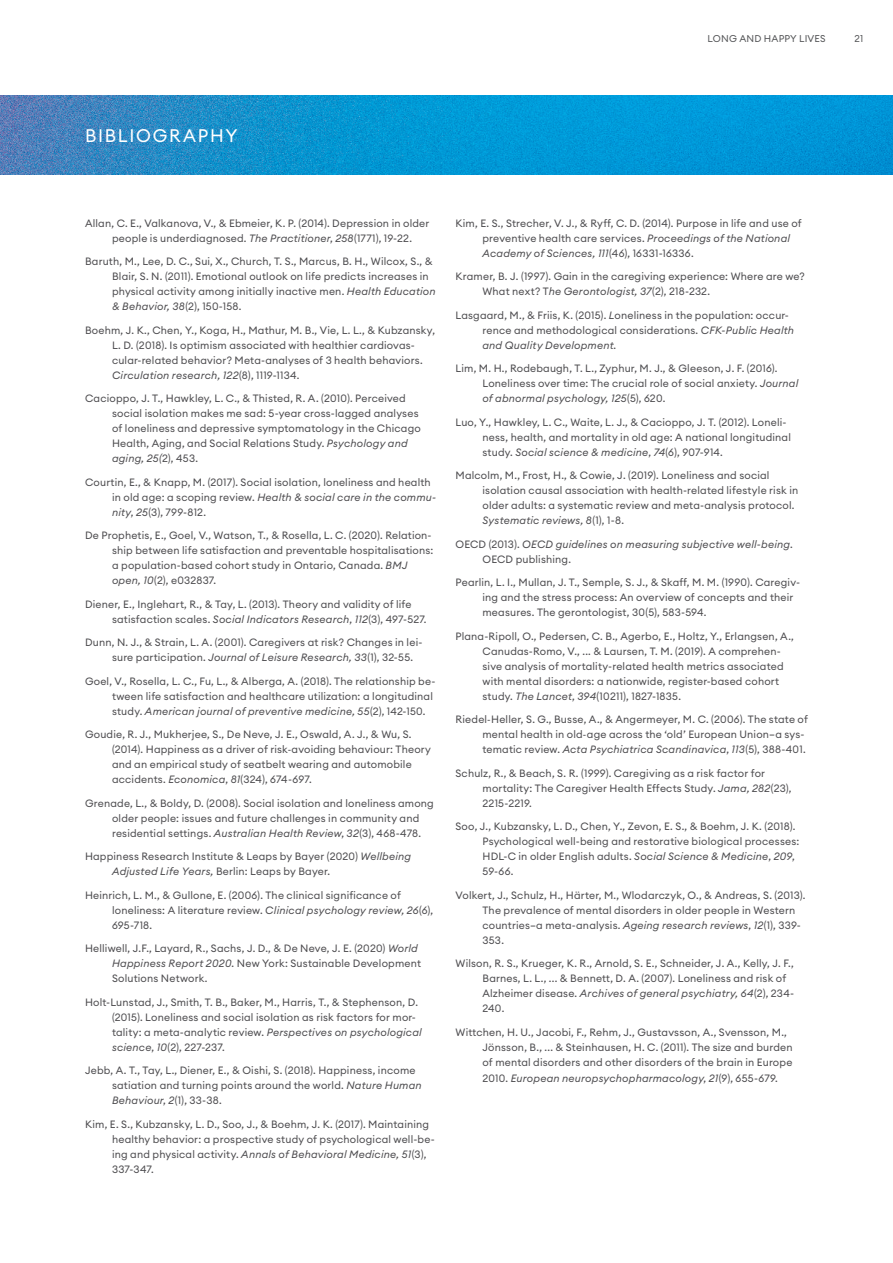
<style>
.page{position:relative;width:893px;height:1263px;background:#fff}
.page>*{position:absolute;margin:0;border:0;box-sizing:border-box;transform-origin:0 0}
.t1{font:18px "Euclid Circular A";letter-spacing:.095em;color:#fff}
.t2{font:10.5px/15px "Euclid Circular A";letter-spacing:.015em;color:#4d4c4f}
.t3{font:italic 10.5px/15px "Euclid Circular A";letter-spacing:.015em;color:#4d4c4f}
.t4{font:9.75px "Euclid Circular A";letter-spacing:.02em;color:#57585a}
.s1{font-style:italic}
.s2{font-family:"Cambria Math"}
.s3{font-style:normal}
</style>
<div class="page">
<img style="left:0;top:96px;width:893px;height:78px">
<p class="t4" style="left:708px;top:32px;width:119px">LONG AND HAPPY LIVES</p>
<p class="t4" style="left:854px;top:32px;width:10px">21</p>
<h1 class="t1" style="left:85px;top:124px;width:154px">BIBLIOGRAPHY</h1>
<p class="t2" style="left:112px;top:215px;width:319px;text-indent:-27px">Allan, C. E., Valkanova, V., &amp; Ebmeier, K. P. (2014). Depression in older people is underdiagnosed. <span class="s1">The Practitioner</span>, <span class="s1">258</span>(1771), 19-22.</p>
<p class="t2" style="left:112px;top:254px;width:325px;text-indent:-27px">Baruth, M., Lee, D. C., Sui, X., Church, T. S., Marcus, B. H., Wilcox, S., &amp; Blair, S. N. (2011). Emotional outlook on life predicts increases in physical activity among initially inactive men. <span class="s1">Health Education &amp; Behavior, 38</span>(2), 150-158.</p>
<p class="t2" style="left:112px;top:322px;width:324px;text-indent:-27px">Boehm, J. K., Chen, Y., Koga, H., Mathur, M. B., Vie, L. L., &amp; Kubzansky, L. D. (2018). Is optimism associated with healthier cardiovas&shy;cular-related behavior? Meta-analyses of 3 health behaviors.<br><span class="s1">Circulation research, 122</span>(8), 1119-1134.</p>
<p class="t2" style="left:112px;top:391px;width:310px;text-indent:-27px">Cacioppo, J. T., Hawkley, L. C., &amp; Thisted, R. A. (2010). Perceived social isolation makes me sad: 5-year cross-lagged analyses of loneliness and depressive symptomatology in the Chicago Health, Aging, and Social Relations Study. <span class="s1">Psychology and aging, 25(</span>2), 453.</p>
<p class="t2" style="left:112px;top:474px;width:326px;text-indent:-27px">Courtin, E., &amp; Knapp, M. (2017). Social isolation, loneliness and health in old age: a scoping review. <span class="s1">Health &amp; social care in the commu&shy;nity</span>, <span class="s1">25</span>(3), 799-812.</p>
<p class="t2" style="left:112px;top:528px;width:323px;text-indent:-27px">De Prophetis, E., Goel, V., Watson, T., &amp; Rosella, L. C. (2020). Relation&shy;ship between life satisfaction and preventable hospitalisations: a population-based cohort study in Ontario, Canada. <span class="s1">BMJ open, 10</span>(2), e032837.</p>
<p class="t2" style="left:112px;top:596px;width:316px;text-indent:-27px">Diener, E., Inglehart, R., &amp; Tay, L. (2013). Theory and validity of life satisfaction scales. <span class="s1">Social Indicators Research</span>, <span class="s1">112</span>(3), 497-527.</p>
<p class="t2" style="left:112px;top:635px;width:312px;text-indent:-27px">Dunn, N. J., &amp; Strain, L. A. (2001). Caregivers at risk? Changes in lei&shy;sure participation. <span class="s1">Journal of Leisure Research, 33</span>(1), 32-55.</p>
<p class="t2" style="left:112px;top:673px;width:325px;text-indent:-27px">Goel, V., Rosella, L. C., Fu, L., &amp; Alberga, A. (2018). The relationship be&shy;tween life satisfaction and healthcare utilization: a longitudinal study. <span class="s1">American journal of preventive medicine, 55</span>(2), 142-150.</p>
<p class="t2" style="left:112px;top:727px;width:320px;text-indent:-27px">Goudie, R. J., Mukherjee, S., De Neve, J. E., Oswald, A. J., &amp; Wu, S. (2014). Happiness as a driver of risk<span class="s2">‐</span>avoiding behaviour: Theory and an empirical study of seatbelt wearing and automobile accidents. <span class="s1">Economica</span>, <span class="s1">81</span>(324), 674-697.</p>
<p class="t2" style="left:112px;top:795px;width:323px;text-indent:-27px">Grenade, L., &amp; Boldy, D. (2008). Social isolation and loneliness among older people: issues and future challenges in community and residential settings. <span class="s1">Australian Health Review</span>, <span class="s1">32</span>(3), 468-478.</p>
<p class="t2" style="left:112px;top:849px;width:301px;text-indent:-27px">Happiness Research Institute &amp; Leaps by Bayer (2020) <span class="s1">Wellbeing<br>Adjusted Life Years,</span> Berlin: Leaps by Bayer.</p>
<p class="t2" style="left:112px;top:887px;width:323px;text-indent:-27px">Heinrich, L. M., &amp; Gullone, E. (2006). The clinical significance of loneliness: A literature review. <span class="s1">Clinical psychology review, 26</span>(6),<br>695-718.</p>
<p class="t2" style="left:112px;top:941px;width:310px;text-indent:-27px">Helliwell, J.F., Layard, R., Sachs, J. D., &amp; De Neve, J. E. (2020) <span class="s1">World<br>Happiness Report 2020.</span> New York: Sustainable Development<br>Solutions Network.</p>
<p class="t2" style="left:112px;top:994px;width:311px;text-indent:-27px">Holt-Lunstad, J., Smith, T. B., Baker, M., Harris, T., &amp; Stephenson, D. (2015). Loneliness and social isolation as risk factors for mor&shy;tality: a meta-analytic review. <span class="s1">Perspectives on psychological science</span>, <span class="s1">10</span>(2), 227-237.</p>
<p class="t2" style="left:112px;top:1063px;width:311px;text-indent:-27px">Jebb, A. T., Tay, L., Diener, E., &amp; Oishi, S. (2018). Happiness, income satiation and turning points around the world. <span class="s1">Nature Human<br>Behaviour</span>, <span class="s1">2</span>(1), 33-38.</p>
<p class="t2" style="left:112px;top:1116px;width:324px;text-indent:-27px">Kim, E. S., Kubzansky, L. D., Soo, J., &amp; Boehm, J. K. (2017). Maintaining healthy behavior: a prospective study of psychological well-be&shy;ing and physical activity. <span class="s1">Annals of Behavioral Medicine, 51</span>(3), 337-347.</p>
<p class="t2" style="left:482px;top:215px;width:321px;text-indent:-27px">Kim, E. S., Strecher, V. J., &amp; Ryff, C. D. (2014). Purpose in life and use of preventive health care services. <span class="s1">Proceedings of the National<br>Academy of Sciences, 111</span>(46), 16331-16336.</p>
<p class="t2" style="left:482px;top:269px;width:324px;text-indent:-27px">Kramer, B. J. (1997). Gain in the caregiving experience: Where are we?<br>What next? T<span class="s1">he Gerontologist, 37</span>(2), 218-232.</p>
<p class="t2" style="left:482px;top:307px;width:313px;text-indent:-27px">Lasgaard, M., &amp; Friis, K. (2015). <span class="s1">L</span>oneliness in the population: occur&shy;rence and methodological considerations. <span class="s1">CFK-Public Health and Quality Development.</span></p>
<p class="t2" style="left:482px;top:361px;width:317px;text-indent:-27px">Lim, M. H., Rodebaugh, T. L., Zyphur, M. J., &amp; Gleeson, J. F. (2016).<br>Loneliness over time: The crucial role of social anxiety. <span class="s1">Journal of abnormal psychology, 125</span>(5), 620.</p>
<p class="t2" style="left:482px;top:414px;width:310px;text-indent:-27px">Luo, Y., Hawkley, L. C., Waite, L. J., &amp; Cacioppo, J. T. (2012). Loneli&shy;ness, health, and mortality in old age: A national longitudinal study. <span class="s1">Social science &amp; medicine</span>, <span class="s1">74</span>(6), 907-914.</p>
<p class="t2" style="left:482px;top:468px;width:317px;text-indent:-27px">Malcolm, M., Frost, H., &amp; Cowie, J. (2019). Loneliness and social isolation causal association with health-related lifestyle risk in older adults: a systematic review and meta-analysis protocol.<br><span class="s1">Systematic reviews, 8</span>(1), 1-8.</p>
<p class="t3" style="left:482px;top:536px;width:312px;text-indent:-27px"><span class="s3">OECD (2013).</span> OECD guidelines on measuring subjective well-being<span class="s3">.<br>OECD publishing.</span></p>
<p class="t2" style="left:482px;top:575px;width:319px;text-indent:-27px">Pearlin, L. I., Mullan, J. T., Semple, S. J., &amp; Skaff, M. M. (1990). Caregiv&shy;ing and the stress process: An overview of concepts and their measures. The gerontologist, 30(5), 583-594.</p>
<p class="t2" style="left:482px;top:628px;width:313px;text-indent:-27px">Plana-Ripoll, O., Pedersen, C. B., Agerbo, E., Holtz, Y., Erlangsen, A., Canudas-Romo, V., ... &amp; Laursen, T. M. (2019). A comprehen&shy;sive analysis of mortality-related health metrics associated with mental disorders: a nationwide, register-based cohort study. <span class="s1">The Lancet</span>, <span class="s1">394</span>(10211), 1827-1835.</p>
<p class="t2" style="left:482px;top:712px;width:327px;text-indent:-27px">Riedel<span class="s2">‐</span>Heller, S. G., Busse, A., &amp; Angermeyer, M. C. (2006). The state of mental health in old<span class="s2">‐</span>age across the ‘old’ European Union–a sys&shy;tematic review. <span class="s1">Acta Psychiatrica Scandinavica</span>, <span class="s1">113</span>(5), 388-401.</p>
<p class="t2" style="left:482px;top:765px;width:311px;text-indent:-27px">Schulz, R., &amp; Beach, S. R. (1999). Caregiving as a risk factor for mortality: The Caregiver Health Effects Study. <span class="s1">Jama, 282</span>(23),<br>2215-2219.</p>
<p class="t2" style="left:482px;top:819px;width:318px;text-indent:-27px">Soo, J., Kubzansky, L. D., Chen, Y., Zevon, E. S., &amp; Boehm, J. K. (2018).<br>Psychological well-being and restorative biological processes:<br>HDL-C in older English adults. <span class="s1">Social Science &amp; Medicine</span>, <span class="s1">209</span>, 59-66.</p>
<p class="t2" style="left:482px;top:887px;width:325px;text-indent:-27px">Volkert, J., Schulz, H., Härter, M., Wlodarczyk, O., &amp; Andreas, S. (2013).<br>The prevalence of mental disorders in older people in Western countries–a meta-analysis. <span class="s1">Ageing research reviews</span>, <span class="s1">12</span>(1), 339- 353.</p>
<p class="t2" style="left:482px;top:956px;width:313px;text-indent:-27px">Wilson, R. S., Krueger, K. R., Arnold, S. E., Schneider, J. A., Kelly, J. F., Barnes, L. L., ... &amp; Bennett, D. A. (2007). Loneliness and risk of Alzheimer disease. <span class="s1">Archives of general psychiatry, 64</span>(2), 234- 240.</p>
<p class="t2" style="left:482px;top:1024px;width:312px;text-indent:-27px">Wittchen, H. U., Jacobi, F., Rehm, J., Gustavsson, A., Svensson, M.,<br>Jönsson, B., ... &amp; Steinhausen, H. C. (2011). The size and burden of mental disorders and other disorders of the brain in Europe</p>
<p class="t3" style="left:482px;top:1071px;width:297px"><span class="s3">2010.</span> European neuropsychopharmacology<span class="s3">,</span> 21<span class="s3">(9), 655-679.</span></p>
</div>
